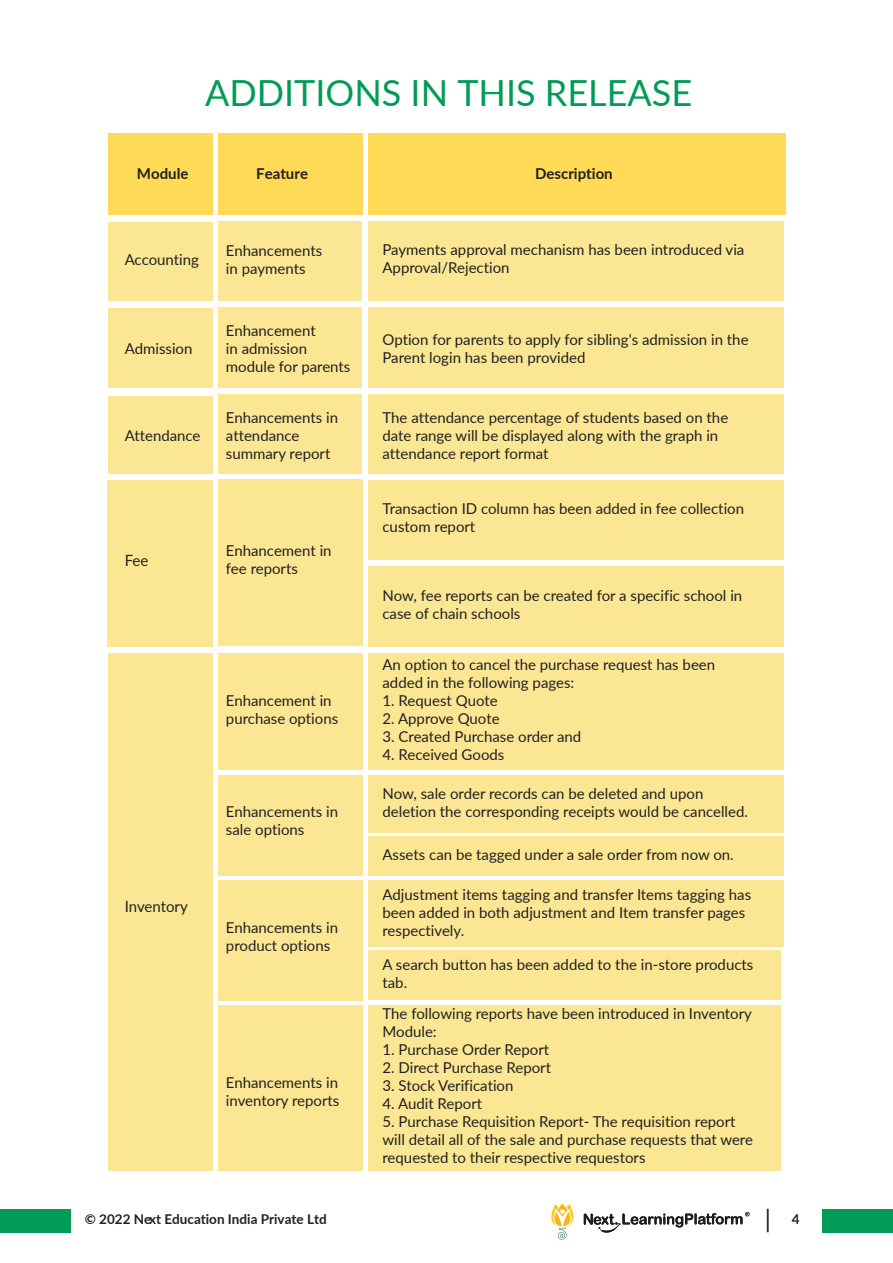
<style>
.page{position:relative;width:893px;height:1263px;background:#fff}
.page>*{position:absolute;margin:0;border:0;box-sizing:border-box;transform-origin:0 0}
.t1{font:36px "Lato";color:#009c55}
.t2{font:24.75px "Lato";color:#231f20}
.t3{font:15.6px "Lato";letter-spacing:-.005em;color:#231f20}
.t4{font:15px/18px "Lato";color:#231f20}
.t5{font:700 15px "Lato";color:#231f20}
.t6{font:700 13.5px "Lato";color:#231f20}
</style>
<div class="page">
<div style="left:0;top:1209px;width:71px;height:24px;background:#009c55"></div>
<div style="left:822px;top:1209px;width:71px;height:24px;background:#009c55"></div>
<div style="left:531px;top:1193px;width:56px;height:56px;border:1px solid #fff;border-radius:50%"></div>
<svg style="left:584px;top:1212px;width:166px;height:21px"></svg>
<svg style="left:550px;top:1203px;width:24px;height:36px"></svg>
<div style="left:108px;top:133px;width:106px;height:82px;background:#ffda56"></div>
<div style="left:363px;top:133px;width:423px;height:82px;background:#ffda56"></div>
<div style="left:216px;top:133px;width:147px;height:82px;background:#ffda56"></div>
<div style="left:363px;top:216px;width:421px;height:87px;background:#fbe793"></div>
<div style="left:214px;top:216px;width:148px;height:87px;background:#fbe793"></div>
<div style="left:89px;top:215px;width:760px;height:6px;background:#fff"></div>
<div style="left:108px;top:222px;width:105px;height:81px;background:#fbe793"></div>
<div style="left:363px;top:302px;width:421px;height:88px;background:#fbe793"></div>
<div style="left:214px;top:302px;width:148px;height:88px;background:#fbe793"></div>
<div style="left:89px;top:302px;width:760px;height:5px;background:#fff"></div>
<div style="left:108px;top:308px;width:105px;height:82px;background:#fbe793"></div>
<div style="left:363px;top:389px;width:421px;height:87px;background:#fbe793"></div>
<div style="left:214px;top:389px;width:148px;height:87px;background:#fbe793"></div>
<div style="left:89px;top:388px;width:760px;height:5px;background:#fff"></div>
<div style="left:108px;top:396px;width:105px;height:82px;background:#fbe793"></div>
<div style="left:363px;top:475px;width:421px;height:87px;background:#fbe793"></div>
<div style="left:89px;top:474px;width:760px;height:6px;background:#fff"></div>
<div style="left:363px;top:561px;width:421px;height:88px;background:#fbe793"></div>
<div style="left:89px;top:561px;width:760px;height:5px;background:#fff"></div>
<div style="left:363px;top:648px;width:421px;height:121px;background:#fbe793"></div>
<div style="left:89px;top:647px;width:760px;height:5px;background:#fff"></div>
<svg style="left:368px;top:832px;width:416px;height:5px"></svg>
<div style="left:363px;top:775px;width:421px;height:57px;background:#fbe793"></div>
<div style="left:363px;top:880px;width:421px;height:66px;background:#fbe793"></div>
<div style="left:363px;top:950px;width:418px;height:50px;background:#fbe793"></div>
<div style="left:363px;top:1004px;width:418px;height:166px;background:#fbe793"></div>
<div style="left:108px;top:481px;width:105px;height:166px;background:#fbe793"></div>
<div style="left:214px;top:480px;width:151px;height:166px;background:#fbe793"></div>
<div style="left:108px;top:653px;width:105px;height:517px;background:#fbe793"></div>
<div style="left:214px;top:653px;width:151px;height:116px;background:#fbe793"></div>
<div style="left:214px;top:775px;width:151px;height:101px;background:#fbe793"></div>
<div style="left:214px;top:880px;width:151px;height:120px;background:#fbe793"></div>
<div style="left:214px;top:1004px;width:151px;height:166px;background:#fbe793"></div>
<div style="left:363px;top:837px;width:421px;height:39px;background:#fbe793"></div>
<hr style="left:363px;top:129px;width:4px;height:1047px;background:#fff">
<hr style="left:213px;top:129px;width:4px;height:1047px;background:#fff">
<h1 class="t1" style="left:205px;top:67px;width:488px">ADDITIONS IN THIS RELEASE</h1>
<p class="t5" style="left:137px;top:163px;width:53px">Module</p>
<p class="t5" style="left:256px;top:163px;width:53px">Feature</p>
<p class="t5" style="left:535px;top:163px;width:79px">Description</p>
<p class="t4" style="left:125px;top:250px;width:76px">Accounting</p>
<p class="t4" style="left:125px;top:339px;width:69px">Admission</p>
<p class="t4" style="left:125px;top:426px;width:77px">Attendance</p>
<p class="t4" style="left:226px;top:241px;width:98px">Enhancements in payments</p>
<p class="t4" style="left:382px;top:240px;width:363px">Payments approval mechanism has been introduced via<br>Approval/Rejection</p>
<p class="t4" style="left:226px;top:321px;width:126px">Enhancement<br>in admission module for parents</p>
<p class="t4" style="left:382px;top:330px;width:368px">Option for parents to apply for sibling's admission in the<br>Parent login has been provided</p>
<p class="t4" style="left:226px;top:408px;width:114px">Enhancements in attendance summary report</p>
<p class="t4" style="left:382px;top:408px;width:347px">The attendance percentage of students based on the date range will be displayed along with the graph in attendance report format</p>
<p class="t4" style="left:382px;top:499px;width:363px">Transaction ID column has been added in fee collection custom report</p>
<p class="t3" style="left:125px;top:549px;width:25px">Fee</p>
<p class="t4" style="left:226px;top:541px;width:107px">Enhancement in fee reports</p>
<p class="t4" style="left:226px;top:691px;width:114px">Enhancement in purchase options</p>
<p class="t3" style="left:125px;top:895px;width:65px">Inventory</p>
<p class="t4" style="left:226px;top:802px;width:114px">Enhancements in sale options</p>
<p class="t4" style="left:226px;top:917px;width:114px">Enhancements in product options</p>
<p class="t4" style="left:226px;top:1072px;width:115px">Enhancements in inventory reports</p>
<p class="t4" style="left:382px;top:585px;width:361px">Now, fee reports can be created for a specific school in case of chain schools</p>
<p class="t4" style="left:382px;top:655px;width:334px">An option to cancel the purchase request has been added in the following pages:</p>
<p class="t4" style="left:382px;top:691px;width:117px">1. Request Quote</p>
<p class="t4" style="left:382px;top:709px;width:119px">2. Approve Quote</p>
<p class="t4" style="left:382px;top:727px;width:200px">3. Created Purchase order and</p>
<p class="t4" style="left:382px;top:745px;width:123px">4. Received Goods</p>
<p class="t4" style="left:382px;top:783px;width:367px">Now, sale order records can be deleted and upon deletion the corresponding receipts would be cancelled.</p>
<p class="t4" style="left:382px;top:845px;width:353px">Assets can be tagged under a sale order from now on.</p>
<p class="t4" style="left:382px;top:885px;width:370px">Adjustment items tagging and transfer Items tagging has been added in both adjustment and Item transfer pages respectively.</p>
<p class="t4" style="left:382px;top:955px;width:372px">A search button has been added to the in-store products tab.</p>
<p class="t4" style="left:382px;top:1004px;width:371px">The following reports have been introduced in Inventory<br>Module:</p>
<p class="t4" style="left:382px;top:1040px;width:168px">1. Purchase Order Report</p>
<p class="t4" style="left:382px;top:1058px;width:170px">2. Direct Purchase Report</p>
<p class="t4" style="left:382px;top:1076px;width:133px">3. Stock Verification</p>
<p class="t4" style="left:382px;top:1094px;width:101px">4. Audit Report</p>
<p class="t4" style="left:382px;top:1112px;width:372px">5. Purchase Requisition Report- The requisition report will detail all of the sale and purchase requests that were requested to their respective requestors</p>
<h2 class="t2" style="left:765px;top:1201px;width:8px">|</h2>
<p class="t6" style="left:85px;top:1209px;width:243px">© 2022 Next Education India Private Ltd</p>
<p class="t6" style="left:792px;top:1209px;width:9px">4</p>
</div>
